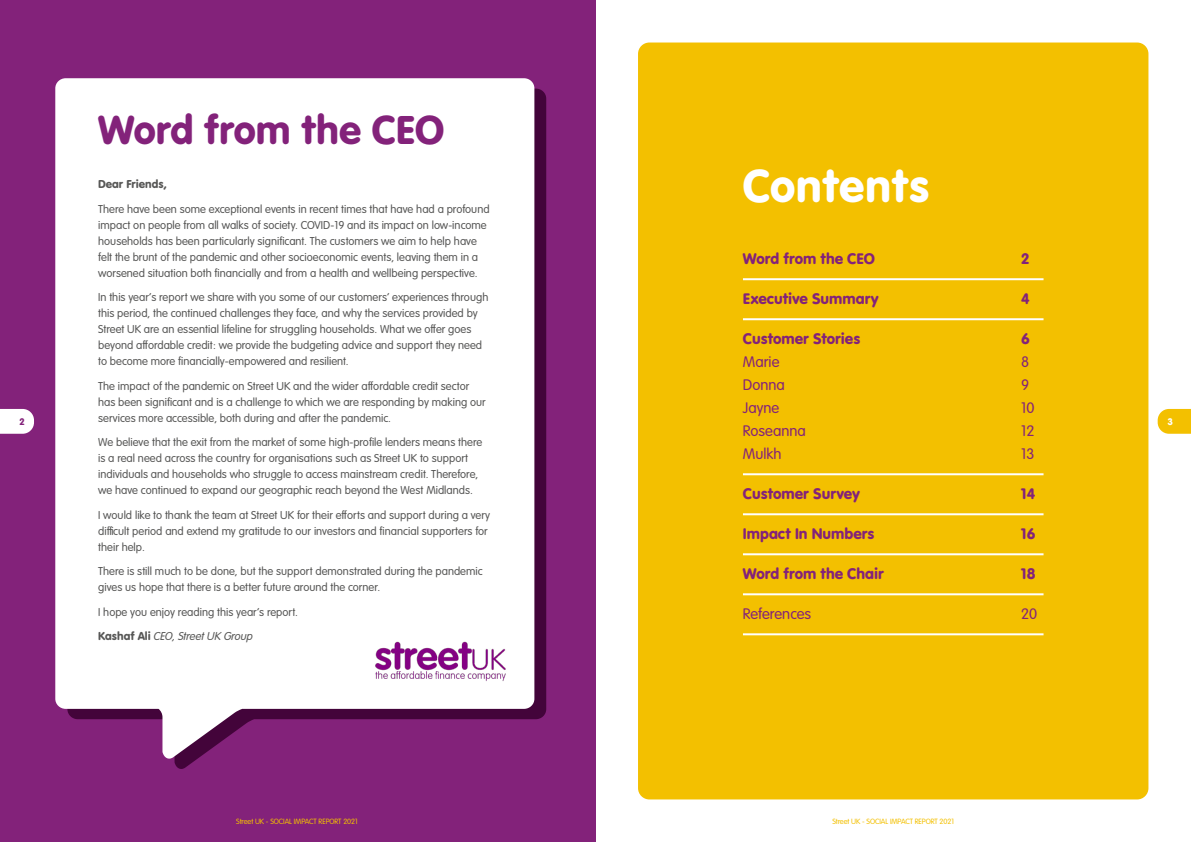
<style>
.page{position:relative;width:1191px;height:842px;background:#fff}
.page>*{position:absolute;margin:0;border:0;box-sizing:border-box;transform-origin:0 0}
.t1{font:48px "VAG Rundschrift D";letter-spacing:.01em;color:#fff}
.t2{font:42px "VAG Rundschrift D";color:#83227a}
.t3{font:16px "VAG Rundschrift D";color:#83227a}
.t4{font:300 16px "VAG Rundschrift D";color:#83227a}
.t5{font:300 12px/16px "VAG Rundschrift D";color:#575756}
.t6{font:12px "VAG Rundschrift D";color:#575756}
.t7{font:10px "VAG Rundschrift D";color:#83227a}
.t8{font:10px "VAG Rundschrift D";color:#fff}
.t9{font:300 8px "VAG Rundschrift D";letter-spacing:-.01em;color:#f3c000}
.s1{font-weight:400}
.s2{font-style:italic}
</style>
<div class="page">
<div style="left:0;top:0;width:595px;height:842px;background:#83227a"></div>
<svg style="left:0;top:409px;width:34px;height:25px"></svg>
<svg style="left:1157px;top:409px;width:34px;height:25px"></svg>
<svg style="left:174px;top:89px;width:372px;height:680px;fill:#43043a"></svg>
<svg style="left:55px;top:78px;width:479px;height:682px;background:#f5eef4"></svg>
<div style="left:638px;top:43px;width:510px;height:756px;background:#f3c000;border-radius:11px"></div>
<hr style="left:743px;top:278px;width:300px;height:2px;background:#fff">
<hr style="left:743px;top:318px;width:300px;height:2px;background:#fff">
<hr style="left:743px;top:473px;width:300px;height:2px;background:#fff">
<hr style="left:743px;top:513px;width:300px;height:2px;background:#fff">
<hr style="left:743px;top:553px;width:300px;height:2px;background:#fff">
<hr style="left:743px;top:593px;width:300px;height:2px;background:#fff">
<hr style="left:743px;top:633px;width:300px;height:2px;background:#fff">
<img style="left:374px;top:639px;width:133px;height:44px">
<h2 class="t2" style="left:98px;top:105px;width:348px">Word from the CEO</h2>
<h1 class="t1" style="left:743px;top:158px;width:188px">Contents</h1>
<p class="t6" style="left:98px;top:177px;width:70px">Dear Friends,</p>
<p class="t5" style="left:98px;top:201px;width:393px">There have been some exceptional events in recent times that have had a profound impact on people from all walks of society. COVID-19 and its impact on low-income households has been particularly significant. The customers we aim to help have felt the brunt of the pandemic and other socioeconomic events, leaving them in a worsened situation both financially and from a health and wellbeing perspective.</p>
<p class="t5" style="left:98px;top:290px;width:392px">In this year’s report we share with you some of our customers’ experiences through this period, the continued challenges they face, and why the services provided by Street UK are an essential lifeline for struggling households. What we offer goes beyond affordable credit: we provide the budgeting advice and support they need to become more financially-empowered and resilient.</p>
<p class="t5" style="left:98px;top:378px;width:389px">The impact of the pandemic on Street UK and the wider affordable credit sector has been significant and is a challenge to which we are responding by making our services more accessible, both during and after the pandemic.</p>
<p class="t5" style="left:98px;top:434px;width:385px">We believe that the exit from the market of some high-profile lenders means there is a real need across the country for organisations such as Street UK to support individuals and households who struggle to access mainstream credit. Therefore, we have continued to expand our geographic reach beyond the West Midlands.</p>
<p class="t5" style="left:98px;top:507px;width:393px">I would like to thank the team at Street UK for their efforts and support during a very difficult period and extend my gratitude to our investors and financial supporters for their help.</p>
<p class="t5" style="left:98px;top:563px;width:386px">There is still much to be done, but the support demonstrated during the pandemic gives us hope that there is a better future around the corner.</p>
<p class="t5" style="left:98px;top:600px;width:201px;line-height:24.5px">I hope you enjoy reading this year’s report.<br><span class="s1">Kashaf Ali</span> <span class="s2">CEO, Street UK Group</span></p>
<h3 class="t3" style="left:743px;top:249px;width:133px">Word from the CEO</h3>
<h3 class="t3" style="left:1021px;top:249px;width:10px">2</h3>
<h3 class="t3" style="left:743px;top:289px;width:137px">Executive Summary</h3>
<h3 class="t3" style="left:1021px;top:289px;width:10px">4</h3>
<h3 class="t3" style="left:743px;top:329px;width:119px">Customer Stories</h3>
<h3 class="t3" style="left:1021px;top:329px;width:10px">6</h3>
<h3 class="t4" style="left:743px;top:353px;width:38px">Marie</h3>
<h3 class="t4" style="left:1021px;top:353px;width:10px">8</h3>
<h3 class="t4" style="left:743px;top:376px;width:44px">Donna</h3>
<h3 class="t4" style="left:1021px;top:376px;width:10px">9</h3>
<h3 class="t4" style="left:743px;top:399px;width:38px">Jayne</h3>
<h3 class="t4" style="left:1021px;top:399px;width:15px">10</h3>
<h3 class="t4" style="left:743px;top:422px;width:64px">Roseanna</h3>
<h3 class="t4" style="left:1021px;top:422px;width:15px">12</h3>
<h3 class="t4" style="left:743px;top:445px;width:40px">Mulkh</h3>
<h3 class="t4" style="left:1021px;top:445px;width:15px">13</h3>
<h3 class="t3" style="left:743px;top:484px;width:119px">Customer Survey</h3>
<h3 class="t3" style="left:1021px;top:484px;width:16px">14</h3>
<h3 class="t3" style="left:743px;top:524px;width:133px">Impact In Numbers</h3>
<h3 class="t3" style="left:1021px;top:524px;width:16px">16</h3>
<h3 class="t3" style="left:743px;top:564px;width:143px">Word from the Chair</h3>
<h3 class="t3" style="left:1021px;top:564px;width:16px">18</h3>
<h3 class="t4" style="left:743px;top:605px;width:70px">References</h3>
<h3 class="t4" style="left:1021px;top:605px;width:18px">20</h3>
<p class="t7" style="left:20px;top:416px;width:7px">2</p>
<p class="t8" style="left:1167px;top:416px;width:7px">3</p>
<p class="t9" style="left:236px;top:817px;width:123px">Street UK - SOCIAL IMPACT REPORT 2021</p>
<p class="t9" style="left:832px;top:817px;width:123px">Street UK - SOCIAL IMPACT REPORT 2021</p>
</div>
